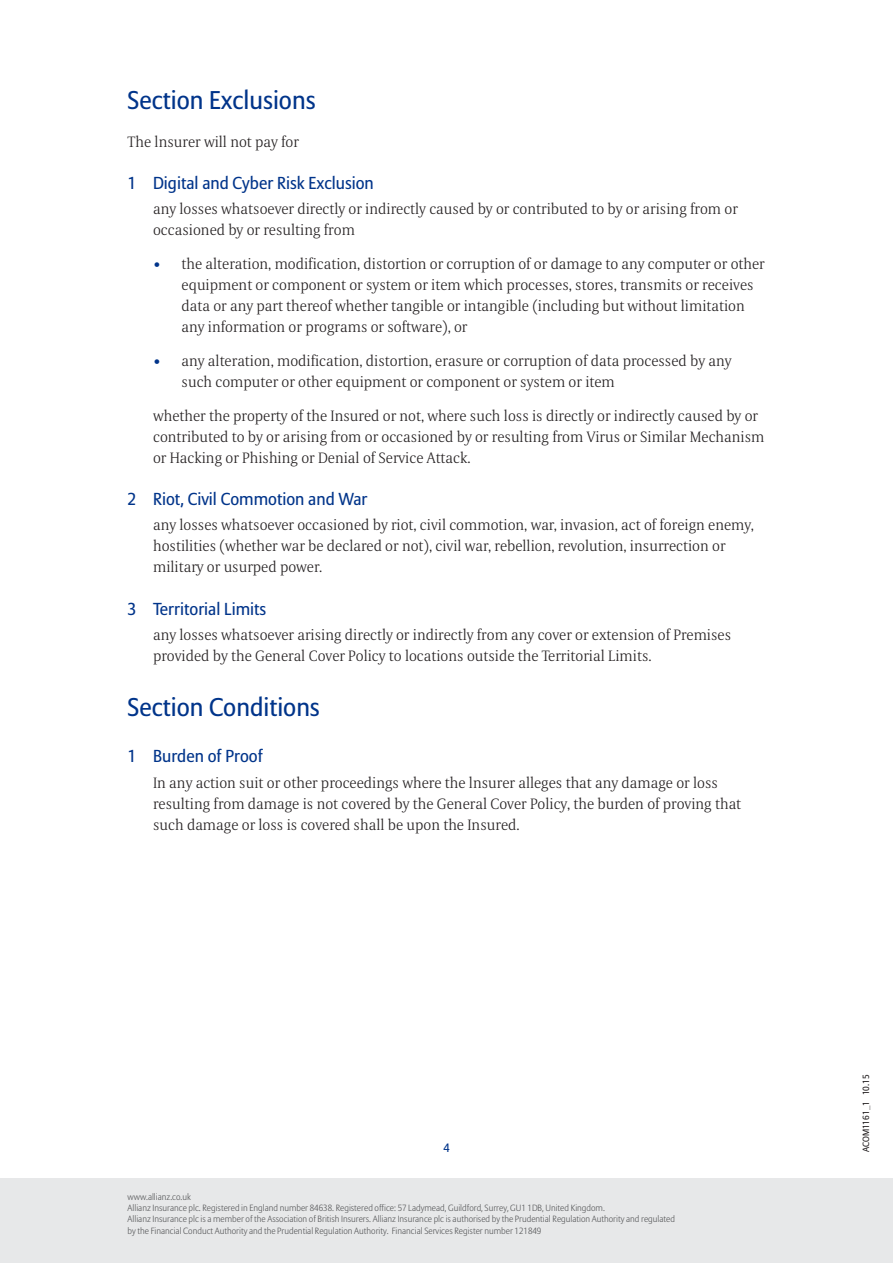
<style>
.page{position:relative;width:893px;height:1263px;background:#fff}
.page>*{position:absolute;margin:0;border:0;box-sizing:border-box;transform-origin:0 0}
.t1{font:25.5px "Allianz Sans";color:#00348a}
.t2{font:17.25px "Allianz Sans";color:#00348a}
.t3{font:300 15px/21px "Allianz Serif";color:#231f20}
.t4{font:12px "Allianz Sans";color:#00348a}
.t5{font:300 9px/11.2px "Allianz Sans";color:#57585a}
.t6{font:9px "Allianz Sans";color:#231f20}
.s1{font-family:"Allianz Sans";font-weight:400;color:#00348a}
</style>
<div class="page">
<div style="left:0;top:1178px;width:892px;height:85px;background:#e7e8e9"></div>
<h1 class="t1" style="left:128px;top:89px;width:190px">Section Exclusions</h1>
<p class="t3" style="left:128px;top:133px;width:173px">The lnsurer will not pay for</p>
<p class="t2" style="left:128px;top:176px;width:248px">1 Digital and Cyber Risk Exclusion</p>
<p class="t3" style="left:153px;top:200px;width:586px">any losses whatsoever directly or indirectly caused by or contributed to by or arising from or occasioned by or resulting from</p>
<p class="t3" style="left:182px;top:255px;width:585px;text-indent:-28px"><span class="s1">•</span> the alteration, modification, distortion or corruption of or damage to any computer or other equipment or component or system or item which processes, stores, transmits or receives data or any part thereof whether tangible or intangible (including but without limitation any information or programs or software), or</p>
<p class="t3" style="left:182px;top:352px;width:551px;text-indent:-28px"><span class="s1">•</span> any alteration, modification, distortion, erasure or corruption of data processed by any such computer or other equipment or component or system or item</p>
<p class="t3" style="left:153px;top:407px;width:613px">whether the property of the Insured or not, where such loss is directly or indirectly caused by or contributed to by or arising from or occasioned by or resulting from Virus or Similar Mechanism or Hacking or Phishing or Denial of Service Attack.</p>
<p class="t2" style="left:128px;top:492px;width:241px">2 Riot, Civil Commotion and War</p>
<p class="t3" style="left:153px;top:516px;width:602px">any losses whatsoever occasioned by riot, civil commotion, war, invasion, act of foreign enemy, hostilities (whether war be declared or not), civil war, rebellion, revolution, insurrection or military or usurped power.</p>
<p class="t2" style="left:128px;top:601px;width:140px">3 Territorial Limits</p>
<p class="t3" style="left:153px;top:626px;width:580px">any losses whatsoever arising directly or indirectly from any cover or extension of Premises provided by the General Cover Policy to locations outside the Territorial Limits.</p>
<h1 class="t1" style="left:128px;top:696px;width:194px">Section Conditions</h1>
<p class="t2" style="left:128px;top:749px;width:137px">1 Burden of Proof</p>
<p class="t3" style="left:153px;top:774px;width:590px">In any action suit or other proceedings where the lnsurer alleges that any damage or loss resulting from damage is not covered by the General Cover Policy, the burden of proving that such damage or loss is covered shall be upon the Insured.</p>
<p class="t4" style="left:443px;top:1142px;width:8px">4</p>
<p class="t5" style="left:128px;top:1192px;width:549px">www.allianz.co.uk<br>Allianz Insurance plc. Registered in England number 84638. Registered office: 57 Ladymead, Guildford, Surrey, GU1 1DB, United Kingdom.<br>Allianz Insurance plc is a member of the Association of British Insurers. Allianz Insurance plc is authorised by the Prudential Regulation Authority and regulated by the Financial Conduct Authority and the Prudential Regulation Authority. Financial Services Register number 121849</p>
<p class="t6" style="left:862px;top:1152px;width:79px;rotate:-90deg">ACOM1161_1 10.15</p>
</div>
